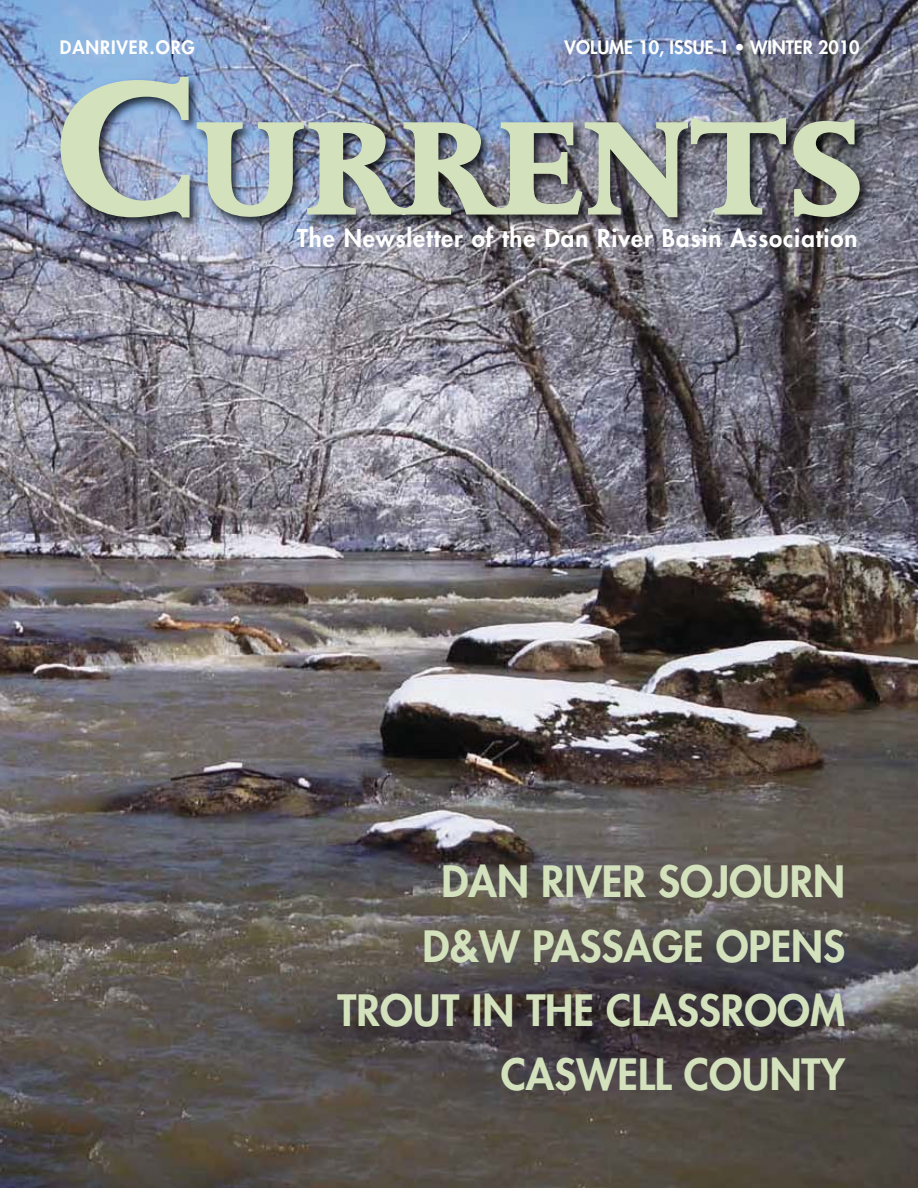
<style>
.page{position:relative;width:918px;height:1188px;background:#fff}
.page>*{position:absolute;margin:0;border:0;box-sizing:border-box;transform-origin:0 0}
.t1{font:800 42px "Futura";color:#d3e2bd}
.t2{font:800 24px "Futura";letter-spacing:.04em;color:#fff}
.t3{font:800 18px "Futura";color:#fff}
.t4{font:800 18px "Futura";letter-spacing:.05em;color:#fff}
</style>
<div class="page">
<img style="left:0;top:0;width:918px;height:1188px">
<img style="left:57px;top:74px;width:815px;height:157px">
<img style="left:61px;top:77px;width:799px;height:140px">
<p class="t4" style="left:60px;top:39px;width:136px">DANRIVER.ORG</p>
<p class="t3" style="left:565px;top:39px;width:297px">VOLUME 10, ISSUE 1 • WINTER 2010</p>
<p class="t2" style="left:297px;top:226px;width:562px">The Newsletter of the Dan River Basin Association</p>
<p class="t1" style="left:441px;top:862px;width:405px">DAN RIVER SOJOURN</p>
<p class="t1" style="left:422px;top:926px;width:424px">D&amp;W PASSAGE OPENS</p>
<p class="t1" style="left:338px;top:991px;width:509px">TROUT IN THE CLASSROOM</p>
<p class="t1" style="left:501px;top:1054px;width:346px">CASWELL COUNTY</p>
</div>
